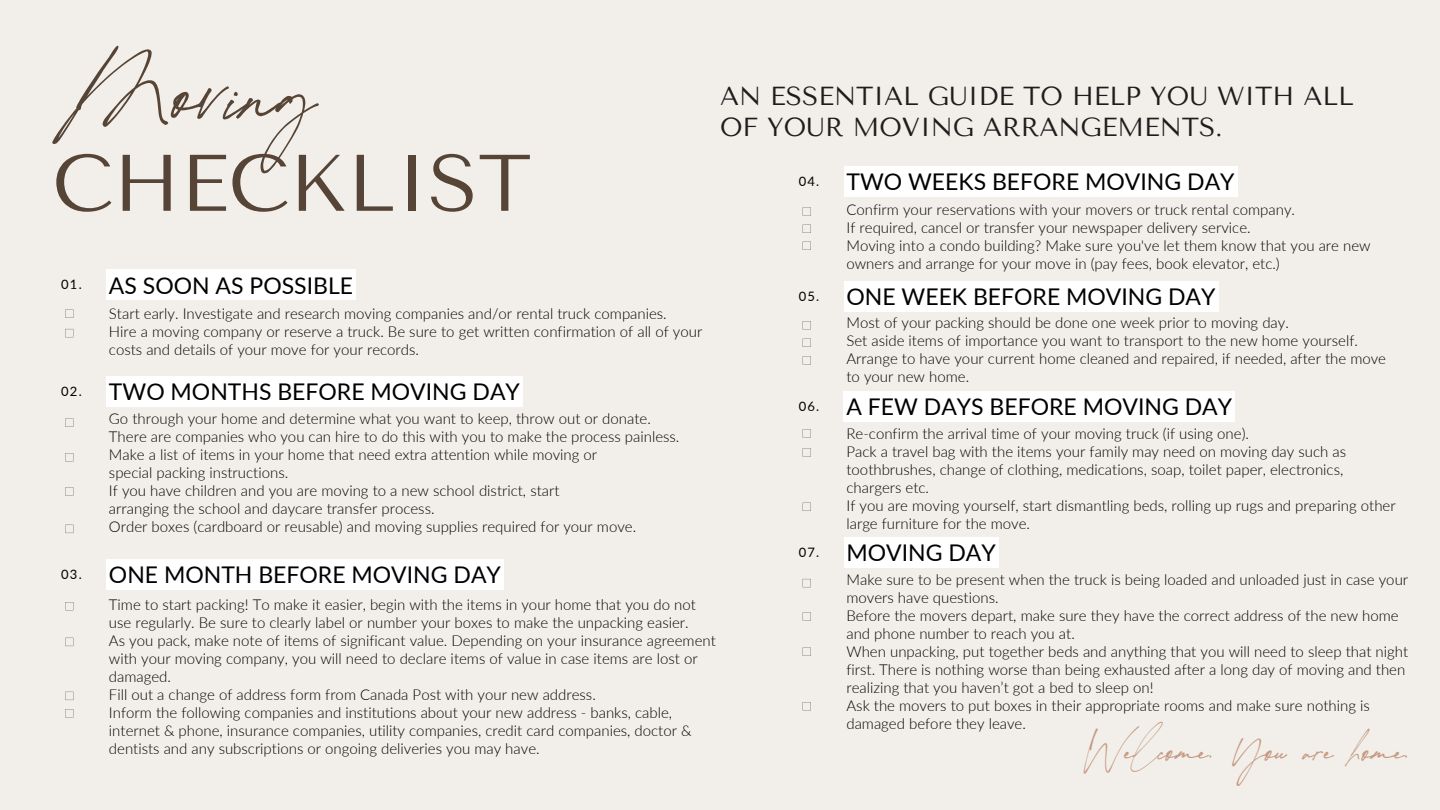
<style>
.page{position:relative;width:1440px;height:810px;background:#f2efea}
.page>*{position:absolute;margin:0;border:0;box-sizing:border-box;transform-origin:0 0}
.t1{font:80px "Tenor Sans";color:#564536}
.t2{font:74px "theimpressionist";color:#564536}
.t3{font:29.4px "theimpressionist";color:#c59880}
.t4{font:26px/30.8px "Tenor Sans";color:#1d1d1d}
.t5{font:23px "Lato";color:#000}
.t6{font:300 15px/18px "Lato";color:#000}
.t7{font:13px "Lato";letter-spacing:.09em;color:#000}
</style>
<div class="page">
<svg style="left:65px;top:310px;width:8px;height:8px"></svg>
<svg style="left:65px;top:329px;width:8px;height:8px"></svg>
<svg style="left:65px;top:419px;width:8px;height:8px"></svg>
<svg style="left:65px;top:525px;width:8px;height:8px"></svg>
<svg style="left:65px;top:487px;width:8px;height:9px"></svg>
<svg style="left:65px;top:602px;width:8px;height:8px"></svg>
<svg style="left:65px;top:638px;width:8px;height:8px"></svg>
<svg style="left:65px;top:692px;width:8px;height:8px"></svg>
<svg style="left:65px;top:709px;width:8px;height:8px"></svg>
<svg style="left:65px;top:453px;width:8px;height:8px"></svg>
<div style="left:106px;top:270px;width:250px;height:30px;background:#fff"></div>
<div style="left:106px;top:376px;width:417px;height:30px;background:#fff"></div>
<div style="left:106px;top:559px;width:398px;height:30px;background:#fff"></div>
<div style="left:844px;top:166px;width:393px;height:30px;background:#fff"></div>
<div style="left:844px;top:281px;width:374px;height:30px;background:#fff"></div>
<div style="left:844px;top:391px;width:391px;height:31px;background:#fff"></div>
<div style="left:844px;top:537px;width:155px;height:31px;background:#fff"></div>
<svg style="left:803px;top:207px;width:8px;height:9px"></svg>
<svg style="left:803px;top:225px;width:8px;height:8px"></svg>
<svg style="left:803px;top:321px;width:8px;height:8px"></svg>
<svg style="left:803px;top:339px;width:8px;height:8px"></svg>
<svg style="left:803px;top:429px;width:8px;height:9px"></svg>
<svg style="left:803px;top:448px;width:8px;height:9px"></svg>
<svg style="left:803px;top:503px;width:8px;height:8px"></svg>
<svg style="left:803px;top:579px;width:8px;height:8px"></svg>
<svg style="left:803px;top:612px;width:8px;height:9px"></svg>
<svg style="left:803px;top:648px;width:8px;height:8px"></svg>
<svg style="left:803px;top:242px;width:8px;height:8px"></svg>
<svg style="left:803px;top:356px;width:8px;height:9px"></svg>
<svg style="left:803px;top:702px;width:8px;height:8px"></svg>
<h5 class="t2" style="left:52px;top:85px;width:267px">Moving</h5>
<h1 class="t1" style="left:52px;top:137px;width:481px">CHECKLIST</h1>
<h5 class="t7" style="left:61px;top:277px;width:22px">01.</h5>
<p class="t5" style="left:109px;top:271px;width:246px">AS SOON AS POSSIBLE</p>
<h2 class="t4" style="left:720px;top:81px;width:635px">AN ESSENTIAL GUIDE TO HELP YOU WITH ALL<br>OF YOUR MOVING ARRANGEMENTS.</h2>
<p class="t7" style="left:799px;top:173px;width:22px">04.</p>
<h6 class="t7" style="left:799px;top:288px;width:22px">05.</h6>
<p class="t5" style="left:846px;top:167px;width:390px">TWO WEEKS BEFORE MOVING DAY</p>
<p class="t6" style="left:846px;top:200px;width:450px">Confirm your reservations with your movers or truck rental company.</p>
<p class="t6" style="left:846px;top:218px;width:406px">If required, cancel or transfer your newspaper delivery service.</p>
<p class="t6" style="left:846px;top:236px;width:526px">Moving into a condo building? Make sure you've let them know that you are new owners and arrange for your move in (pay fees, book elevator, etc.)</p>
<p class="t5" style="left:846px;top:282px;width:371px">ONE WEEK BEFORE MOVING DAY</p>
<p class="t7" style="left:61px;top:383px;width:22px">02.</p>
<p class="t7" style="left:61px;top:566px;width:22px">03.</p>
<p class="t6" style="left:109px;top:304px;width:595px">Start early. Investigate and research moving companies and/or rental truck companies.<br>Hire a moving company or reserve a truck. Be sure to get written confirmation of all of your costs and details of your move for your records.</p>
<p class="t5" style="left:109px;top:377px;width:412px">TWO MONTHS BEFORE MOVING DAY</p>
<h5 class="t6" style="left:109px;top:409px;width:543px">Go through your home and determine what you want to keep, throw out or donate.</h5>
<p class="t6" style="left:109px;top:427px;width:572px">There are companies who you can hire to do this with you to make the process painless.</p>
<p class="t6" style="left:109px;top:445px;width:490px">Make a list of items in your home that need extra attention while moving or special packing instructions.<br>If you have children and you are moving to a new school district, start</p>
<p class="t6" style="left:109px;top:499px;width:529px">arranging the school and daycare transfer process.<br>Order boxes (cardboard or reusable) and moving supplies required for your move.</p>
<p class="t5" style="left:109px;top:560px;width:393px">ONE MONTH BEFORE MOVING DAY</p>
<h6 class="t6" style="left:109px;top:595px;width:608px">Time to start packing! To make it easier, begin with the items in your home that you do not use regularly. Be sure to clearly label or number your boxes to make the unpacking easier.<br>As you pack, make note of items of significant value. Depending on your insurance agreement with your moving company, you will need to declare items of value in case items are lost or damaged.<br>Fill out a change of address form from Canada Post with your new address.<br>Inform the following companies and institutions about your new address - banks, cable, internet &amp; phone, insurance companies, utility companies, credit card companies, doctor &amp; dentists and any subscriptions or ongoing deliveries you may have.</h6>
<p class="t7" style="left:799px;top:398px;width:22px">06.</p>
<h5 class="t7" style="left:799px;top:544px;width:22px">07.</h5>
<h5 class="t6" style="left:846px;top:313px;width:444px">Most of your packing should be done one week prior to moving day.</h5>
<p class="t6" style="left:846px;top:331px;width:513px">Set aside items of importance you want to transport to the new home yourself.</p>
<p class="t6" style="left:846px;top:349px;width:541px">Arrange to have your current home cleaned and repaired, if needed, after the move to your new home.</p>
<p class="t5" style="left:846px;top:392px;width:387px">A FEW DAYS BEFORE MOVING DAY</p>
<p class="t6" style="left:846px;top:424px;width:551px">Re-confirm the arrival time of your moving truck (if using one).<br>Pack a travel bag with the items your family may need on moving day such as toothbrushes, change of clothing, medications, soap, toilet paper, electronics, chargers etc.<br>If you are moving yourself, start dismantling beds, rolling up rugs and preparing other large furniture for the move.</p>
<p class="t5" style="left:846px;top:539px;width:151px">MOVING DAY</p>
<p class="t6" style="left:846px;top:570px;width:563px">Make sure to be present when the truck is being loaded and unloaded just in case your movers have questions.<br>Before the movers depart, make sure they have the correct address of the new home and phone number to reach you at.</p>
<p class="t6" style="left:846px;top:642px;width:563px">When unpacking, put together beds and anything that you will need to sleep that night first. There is nothing worse than being exhausted after a long day of moving and then realizing that you haven’t got a bed to sleep on!</p>
<h6 class="t6" style="left:846px;top:696px;width:525px">Ask the movers to put boxes in their appropriate rooms and make sure nothing is damaged before they leave.</h6>
<p class="t3" style="left:1087px;top:748px;width:324px">Welcome. You are home.</p>
</div>
